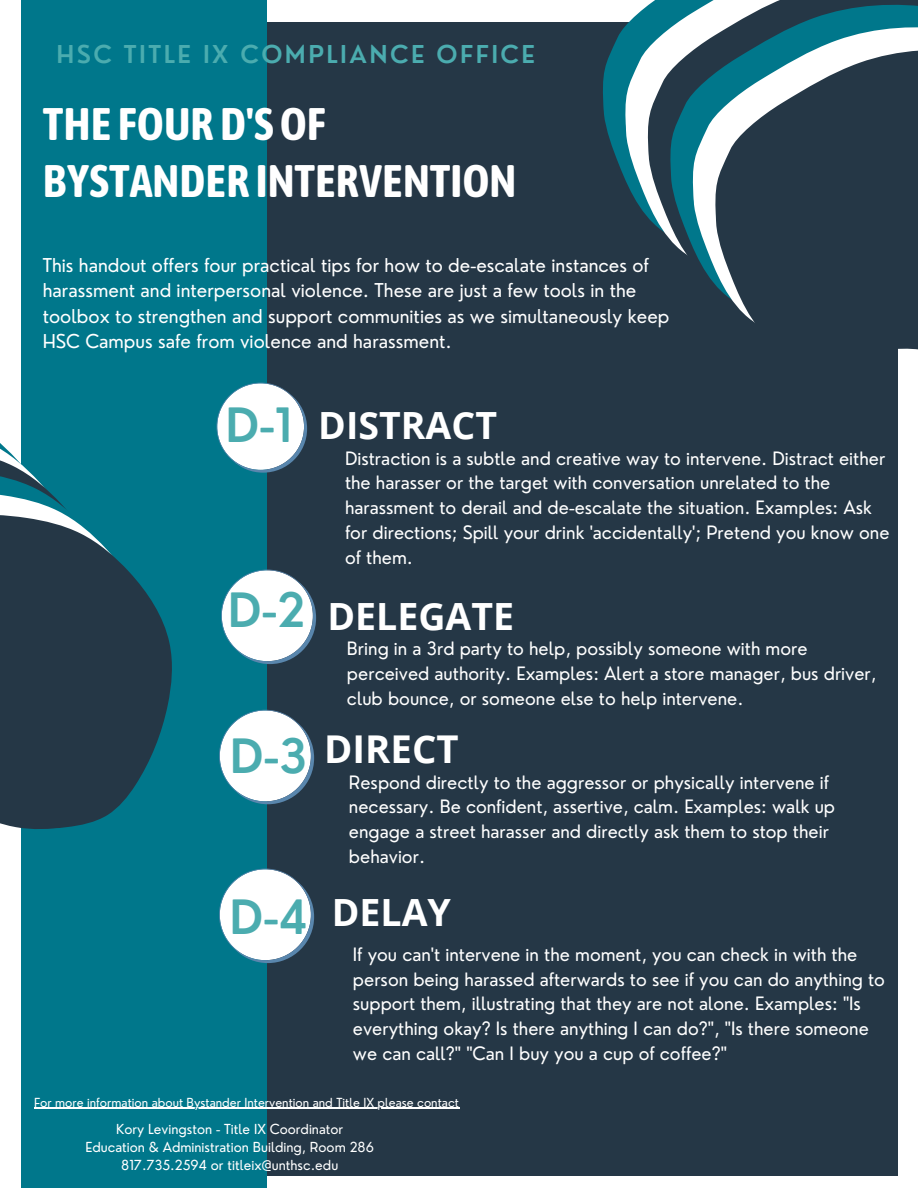
<style>
.page{position:relative;width:918px;height:1188px;background:#fff}
.page>*{position:absolute;margin:0;border:0;box-sizing:border-box;transform-origin:0 0}
.t1{font:600 46.2px "Nourd";color:#4bacaf}
.t2{font:700 45.45px/56.8px "Asap Condensed";color:#fff}
.t3{font:700 38.4px "Open Sans";color:#fff}
.t4{font:700 37.5px "Open Sans";color:#fff}
.t5{font:600 24px "Nourd";letter-spacing:.1em;color:#4bacaf}
.t6{font:18.6px/25.7px "Nourd";color:#fff}
.t7{font:18px/24.8px "Nourd";color:#fff}
.t8{font:13.5px "Nourd";color:#fff}
.t9{font:12.15px "Nourd";color:#fff}
</style>
<div class="page">
<div style="left:100px;top:23px;width:798px;height:1153px;background:#253746"></div>
<div style="left:22px;top:0;width:245px;height:1188px;background:#00778b"></div>
<svg style="left:217px;top:383px;width:90px;height:90px"></svg>
<svg style="left:221px;top:570px;width:95px;height:94px"></svg>
<svg style="left:593px;top:22px;width:23px;height:135px"></svg>
<svg style="left:616px;top:13px;width:22px;height:191px;fill:#00778b"></svg>
<svg style="left:638px;top:0;width:23px;height:230px"></svg>
<svg style="left:661px;top:0;width:257px;height:252px"></svg>
<svg style="left:683px;top:12px;width:235px;height:260px"></svg>
<svg style="left:706px;top:35px;width:212px;height:315px"></svg>
<svg style="left:219px;top:710px;width:95px;height:94px"></svg>
<hr style="left:34px;top:1108px;width:426px;height:1px;background:#fff">
<svg style="left:219px;top:869px;width:95px;height:94px"></svg>
<svg style="left:0;top:454px;width:35px;height:23px"></svg>
<svg style="left:0;top:477px;width:57px;height:22px"></svg>
<svg style="left:0;top:499px;width:172px;height:348px;fill:#253746"></svg>
<p class="t5" style="left:57px;top:39px;width:480px">HSC TITLE IX COMPLIANCE OFFICE</p>
<p class="t2" style="left:43px;top:96px;width:475px">THE FOURD'SOF<br>BYSTANDER INTERVENTION</p>
<p class="t6" style="left:43px;top:252px;width:628px">This handout offers four practical tips for how to de-escalate instances of harassment and interpersonal violence. These are just a few tools in the toolbox to strengthen and support communities as we simultaneously keep HSC Campus safe from violence and harassment.</p>
<p class="t1" style="left:226px;top:396px;width:68px">D-1</p>
<p class="t1" style="left:228px;top:581px;width:79px">D-2</p>
<p class="t1" style="left:230px;top:727px;width:79px">D-3</p>
<p class="t1" style="left:229px;top:887px;width:80px">D-4</p>
<p class="t4" style="left:318px;top:399px;width:180px">DISTRACT</p>
<p class="t7" style="left:345px;top:445px;width:546px">Distraction is a subtle and creative way to intervene. Distract either the harasser or the target with conversation unrelated to the harassment to derail and de-escalate the situation. Examples: Ask for directions; Spill your drink 'accidentally'; Pretend you know one of them.</p>
<p class="t4" style="left:328px;top:590px;width:188px">DELEGATE</p>
<p class="t7" style="left:347px;top:636px;width:531px">Bring in a 3rd party to help, possibly someone with more perceived authority. Examples: Alert a store manager, bus driver, club bounce, or someone else to help intervene.</p>
<p class="t3" style="left:324px;top:722px;width:136px">DIRECT</p>
<p class="t7" style="left:349px;top:770px;width:488px">Respond directly to the aggressor or physically intervene if necessary. Be confident, assertive, calm. Examples: walk up engage a street harasser and directly ask them to stop their behavior.</p>
<p class="t4" style="left:332px;top:885px;width:121px">DELAY</p>
<p class="t7" style="left:353px;top:942px;width:534px">If you can't intervene in the moment, you can check in with the person being harassed afterwards to see if you can do anything to support them, illustrating that they are not alone. Examples: "Is everything okay? Is there anything I can do?", "Is there someone we can call?" "Can I buy you a cup of coffee?"</p>
<p class="t9" style="left:34px;top:1095px;width:426px">For more information about Bystander Intervention and Title IX please contact</p>
<p class="t8" style="left:116px;top:1120px;width:229px">Kory Levingston - Title IX Coordinator</p>
<p class="t8" style="left:86px;top:1138px;width:290px">Education &amp; Administration Building, Room 286</p>
<p class="t8" style="left:121px;top:1156px;width:218px">817.735.2594 or titleix@unthsc.edu</p>
</div>
